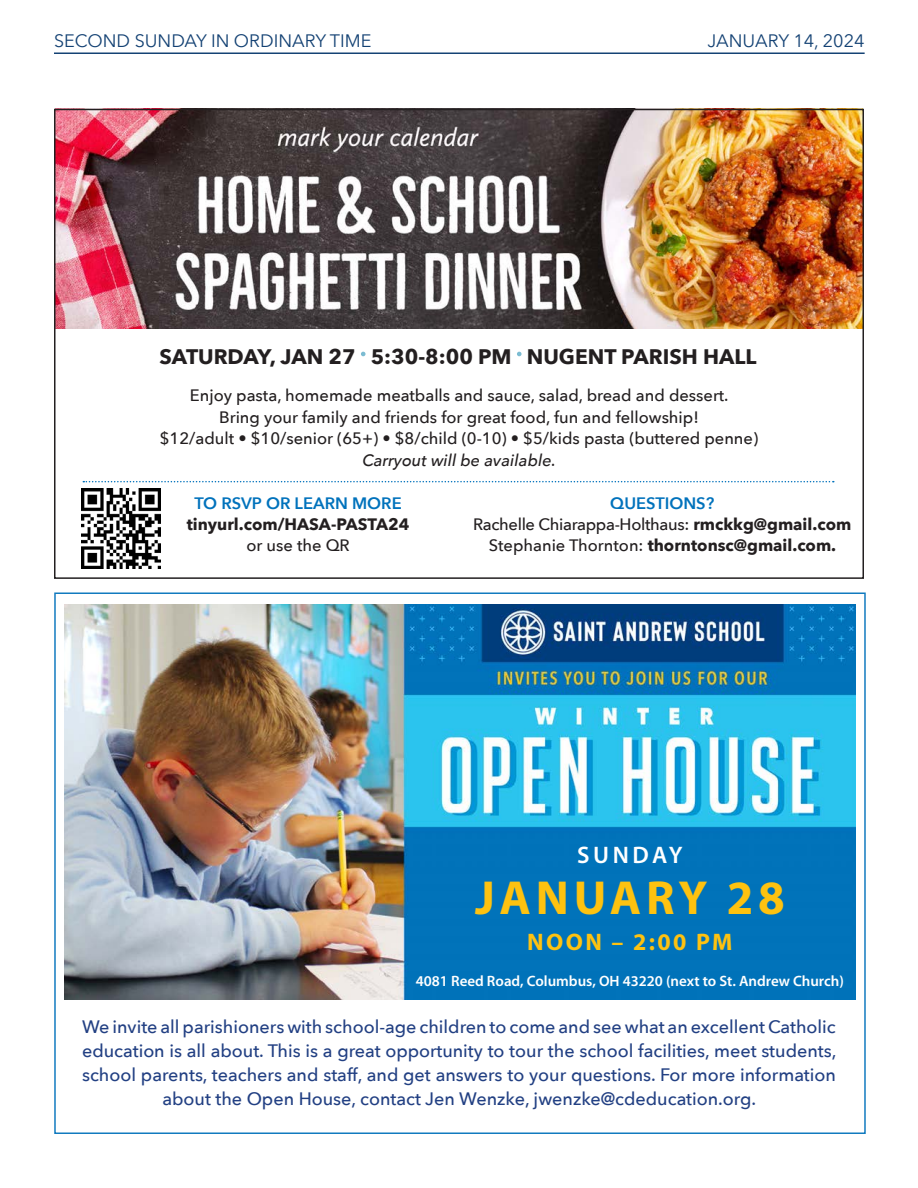
<style>
.page{position:relative;width:918px;height:1188px;background:#fff}
.page>*{position:absolute;margin:0;border:0;box-sizing:border-box;transform-origin:0 0}
.t1{font:700 48px "Myriad Pro";letter-spacing:.1em;color:#fec210}
.t2{font:700 24px "Myriad Pro";letter-spacing:.1em;color:#fec210}
.t3{font:600 24px "Myriad Pro";letter-spacing:.15em;color:#fff}
.t4{font:700 21px "Avenir Next";color:#231f20}
.t5{font:500 18px/24px "Avenir Next";color:#224083;text-align:center}
.t6{font:18px "Avenir Next";color:#144274}
.t7{font:500 16.5px "Avenir Next";color:#231f20}
.t8{font:700 16.5px "Avenir Next";color:#231f20}
.t9{font:500 16.5px "Avenir Next";letter-spacing:-.02em;color:#231f20}
.t10{font:600 16.5px "Avenir Next";color:#0072bc}
.t11{font:italic 500 16.5px "Avenir Next";color:#231f20}
.t12{font:600 15px "Myriad Pro";color:#fff}
.s1{font-weight:700}
.s2{font-weight:500}
</style>
<div class="page">
<hr style="left:54px;top:52px;width:811px;height:2px;background:#144274">
<img style="left:57px;top:112px;width:804px;height:216px">
<div style="left:54px;top:109px;width:810px;height:470px;border:2px solid #231f20"></div>
<svg style="left:361px;top:352px;width:5px;height:4px"></svg>
<svg style="left:517px;top:352px;width:5px;height:4px"></svg>
<img style="left:64px;top:604px;width:792px;height:395px">
<img style="left:81px;top:488px;width:80px;height:80px">
<svg style="left:83px;top:481px;width:751px;height:1px"></svg>
<p class="t6" style="left:54px;top:25px;width:319px">SECOND SUNDAY IN ORDINARY TIME</p>
<p class="t6" style="left:708px;top:25px;width:159px">JANUARY 14, 2024</p>
<p class="t4" style="left:160px;top:338px;width:598px">SATURDAY, JAN 27 5:30-8:00 PM NUGENT PARISH HALL</p>
<p class="t7" style="left:190px;top:381px;width:540px">Enjoy pasta, homemade meatballs and sauce, salad, bread and dessert.</p>
<p class="t7" style="left:219px;top:403px;width:481px">Bring your family and friends for great food, fun and fellowship!</p>
<p class="t7" style="left:160px;top:425px;width:600px">$12/adult • $10/senior (65+) • $8/child (0-10) • $5/kids pasta (buttered penne)</p>
<p class="t11" style="left:362px;top:446px;width:195px">Carryout will be available.</p>
<p class="t10" style="left:610px;top:489px;width:106px">QUESTIONS?</p>
<p class="t9" style="left:473px;top:510px;width:380px">Rachelle Chiarappa-Holthaus: <span class="s1">rmckkg@gmail.com</span></p>
<p class="t8" style="left:489px;top:531px;width:349px"><span class="s2">Stephanie Thornton:</span> thorntonsc@gmail.com.</p>
<p class="t10" style="left:194px;top:489px;width:209px">TO RSVP OR LEARN MORE</p>
<p class="t8" style="left:187px;top:510px;width:224px">tinyurl.com/HASA-PASTA24</p>
<p class="t7" style="left:246px;top:531px;width:105px">or use the QR</p>
<p class="t3" style="left:577px;top:839px;width:107px">SUNDAY</p>
<p class="t1" style="left:475px;top:867px;width:311px">JANUARY 28</p>
<p class="t2" style="left:527px;top:926px;width:207px">NOON – 2:00 PM</p>
<p class="t12" style="left:416px;top:972px;width:430px">4081 Reed Road, Columbus, OH 43220 (next to St. Andrew Church)</p>
<p class="t5" style="left:82px;top:1014px;width:756px">We invite all parishioners with school-age children to come and see what an excellent Catholic education is all about. This is a great opportunity to tour the school facilities, meet students, school parents, teachers and staff, and get answers to your questions. For more information about the Open House, contact Jen Wenzke, jwenzke@cdeducation.org.</p>
</div>
